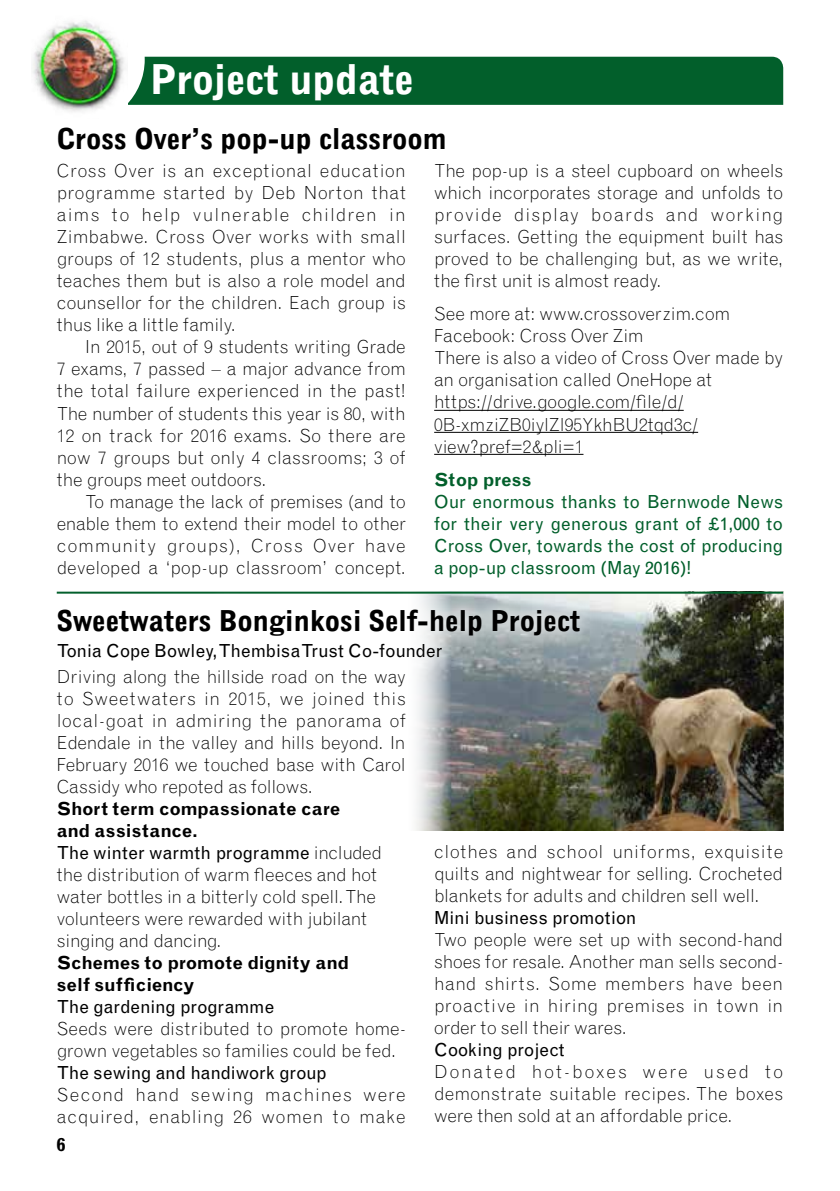
<style>
.page{position:relative;width:840px;height:1191px;background:#fff}
.page>*{position:absolute;margin:0;border:0;box-sizing:border-box;transform-origin:0 0}
.t1{font:700 condensed 40px "Grotesque Disp MT Std";letter-spacing:.005em;color:#fff;scale:1.05 1}
.t2{font:700 condensed 28px "Grotesque Disp MT Std";letter-spacing:.005em;color:#000;scale:1.05 1}
.t3{font:300 18px/22px "Grotesque MT Std";color:#000;text-align:justify}
.t4{font:18px/22px "Grotesque MT Std";letter-spacing:-.005em;color:#025f2b;text-align:justify}
.t5{font:18px "Grotesque MT Std";letter-spacing:-.01em;color:#000}
.t6{font:300 18px/22px "Grotesque MT Std";letter-spacing:.05em;color:#000}
.t7{font:700 18px/22px "Grotesque MT Std";letter-spacing:-.015em;color:#000}
.t8{font:700 18px "Grotesque MT Std";color:#025f2b}
.s1{font-weight:700}
.s2{font-weight:400}
</style>
<div class="page">
<div style="left:128px;top:56px;width:654px;height:49px;background:#025f2b"></div>
<img style="left:32px;top:20px;width:93px;height:92px">
<hr style="left:434px;top:410px;width:249px;height:1px;background:#000">
<hr style="left:434px;top:432px;width:263px;height:1px;background:#000">
<hr style="left:434px;top:454px;width:149px;height:1px;background:#000">
<img style="left:415px;top:593px;width:367px;height:237px">
<hr style="left:57px;top:591px;width:725px;height:2px;background:#025f2b">
<div style="left:37px;top:588px;width:562px;height:92px;background:#fff;opacity:.75"></div>
<h1 class="t1" style="left:150px;top:55px;width:252px">Project update</h1>
<h2 class="t2" style="left:57px;top:121px;width:373px">Cross Over’s pop-up classroom</h2>
<p class="t3" style="left:434px;top:160px;width:350px">The pop-up is a steel cupboard on wheels which incorporates storage and unfolds to provide display boards and working surfaces. Getting the equipment built has proved to be challenging but, as we write, the first unit is almost ready.</p>
<p class="t3" style="left:434px;top:303px;width:350px;text-align:left">See more at: www.crossoverzim.com<br>Facebook: Cross Over Zim<br>There is also a video of Cross Over made by an organisation called OneHope at https://drive.google.com/file/d/<br>0B-xmziZB0iylZl95YkhBU2tqd3c/ view?pref=2&amp;pli=1</p>
<p class="t8" style="left:434px;top:468px;width:99px">Stop press</p>
<p class="t4" style="left:434px;top:490px;width:350px">Our enormous thanks to Bernwode News for their very generous grant of £1,000 to Cross Over, towards the cost of producing a pop-up classroom (May 2016)!</p>
<p class="t3" style="left:57px;top:160px;width:350px">Cross Over is an exceptional education programme started by Deb Norton that aims to help vulnerable children in Zimbabwe. Cross Over works with small groups of 12 students, plus a mentor who teaches them but is also a role model and counsellor for the children. Each group is thus like a little family.</p>
<p class="t3" style="left:57px;top:336px;width:350px;text-indent:28px">In 2015, out of 9 students writing Grade 7 exams, 7 passed – a major advance from the total failure experienced in the past!<br>The number of students this year is 80, with 12 on track for 2016 exams. So there are now 7 groups but only 4 classrooms; 3 of the groups meet outdoors.</p>
<p class="t3" style="left:57px;top:490px;width:350px;text-indent:28px">To manage the lack of premises (and to enable them to extend their model to other community groups), Cross Over have developed a ‘pop-up classroom’ concept.</p>
<h2 class="t2" style="left:57px;top:603px;width:500px">Sweetwaters Bonginkosi Self-help Project</h2>
<p class="t5" style="left:57px;top:640px;width:387px">Tonia Cope Bowley, Thembisa Trust Co-founder</p>
<p class="t3" style="left:57px;top:665px;width:350px">Driving along the hillside road on the way to Sweetwaters in 2015, we joined this local-goat in admiring the panorama of Edendale in the valley and hills beyond. In February 2016 we touched base with Carol Cassidy who repoted as follows.</p>
<p class="t3" style="left:57px;top:797px;width:327px;text-align:left"><span class="s1">Short term compassionate care<br>and assistance.<br></span><span class="s2">The winter warmth programme</span> included the distribution of warm fleeces and hot water bottles in a bitterly cold spell. The volunteers were rewarded with jubilant singing and dancing.</p>
<p class="t7" style="left:57px;top:951px;width:293px">Schemes to promote dignity and self sufficiency</p>
<p class="t5" style="left:57px;top:996px;width:219px">The gardening programme</p>
<p class="t3" style="left:57px;top:1017px;width:350px">Seeds were distributed to promote home&shy;grown vegetables so families could be fed.</p>
<p class="t5" style="left:57px;top:1062px;width:271px">The sewing and handiwork group</p>
<p class="t6" style="left:57px;top:1083px;width:350px">Second hand sewing machines were acquired, enabling 26 women to make</p>
<p class="t7" style="left:57px;top:1134px;width:10px">6</p>
<p class="t3" style="left:434px;top:841px;width:350px">clothes and school uniforms, exquisite quilts and nightwear for selling. Crocheted blankets for adults and children sell well.</p>
<p class="t5" style="left:434px;top:907px;width:204px">Mini business promotion</p>
<p class="t3" style="left:434px;top:929px;width:350px">Two people were set up with second-hand shoes for resale. Another man sells second&shy;hand shirts. Some members have been proactive in hiring premises in town in order to sell their wares.</p>
<p class="t5" style="left:434px;top:1039px;width:132px">Cooking project</p>
<p class="t3" style="left:434px;top:1061px;width:350px">Donated hot-boxes were used to demonstrate suitable recipes. The boxes were then sold at an affordable price.</p>
</div>
